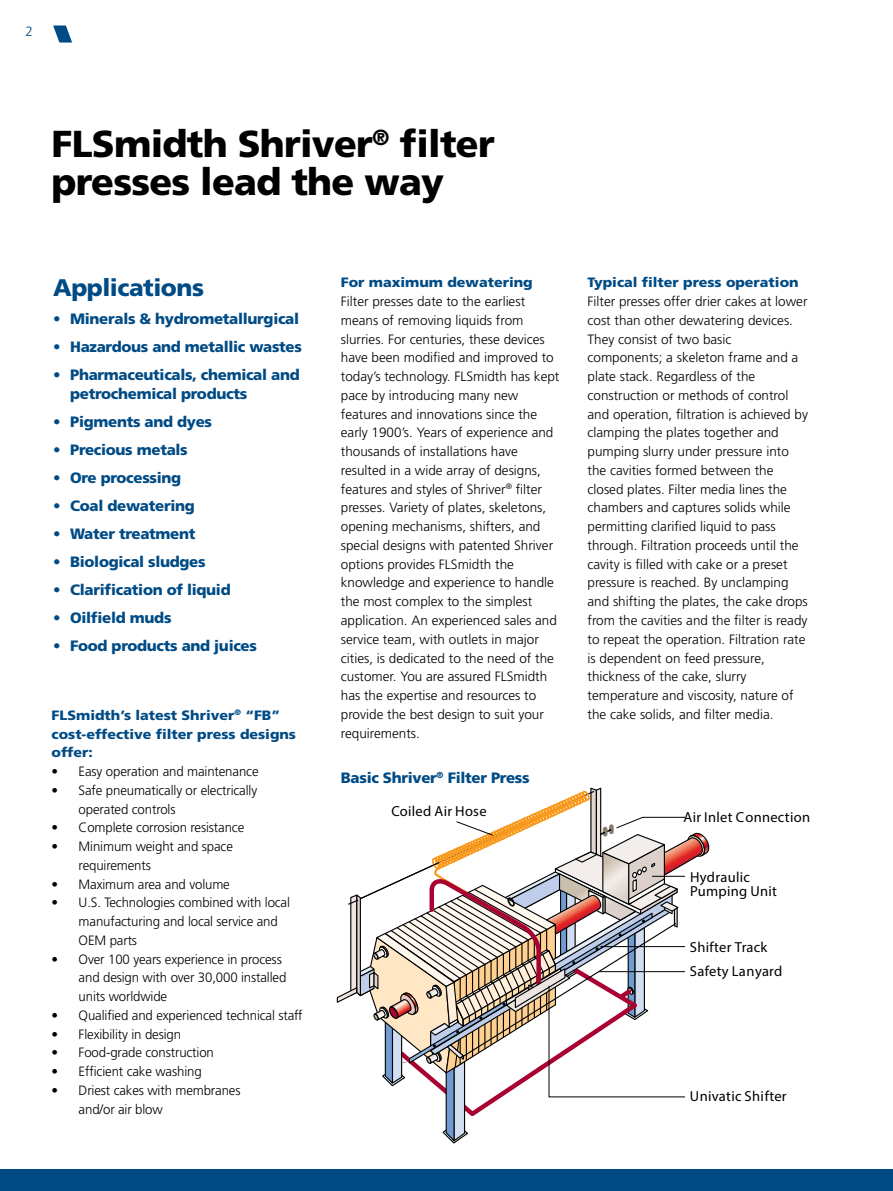
<style>
.page{position:relative;width:893px;height:1191px;background:#fff}
.page>*{position:absolute;margin:0;border:0;box-sizing:border-box;transform-origin:0 0}
.t1{font:900 37.5px/37.5px "Frutiger";letter-spacing:-.02em;color:#000}
.t2{font:900 24px "Frutiger";letter-spacing:-.02em;color:#004b85}
.t3{font:900 15px/19.5px "Frutiger";letter-spacing:-.02em;color:#004b85}
.t4{font:14.55px/14.7px "Myriad Pro";letter-spacing:.02em;color:#000101}
.t5{font:300 13.5px/18.8px "Frutiger";color:#000}
.t6{font:900 13.5px/18.8px "Frutiger";color:#004b85;scale:1.05 1}
.t7{font:300 13.5px "Frutiger";color:#004b85}
</style>
<div class="page">
<div style="left:0;top:1169px;width:893px;height:22px;background:#004b85"></div>
<svg style="left:53px;top:26px;width:19px;height:17px"></svg>
<svg style="left:336px;top:787px;width:374px;height:357px"></svg>
<p class="t7" style="left:26px;top:23px;width:9px">2</p>
<h1 class="t1" style="left:52px;top:125px;width:445px">FLSmidth Shriver<sup>®</sup> filter presses lead the way</h1>
<h2 class="t2" style="left:53px;top:272px;width:152px">Applications</h2>
<p class="t3" style="left:53px;top:308px;width:247px">• Minerals &amp; hydrometallurgical</p>
<p class="t3" style="left:53px;top:336px;width:250px">• Hazardous and metallic wastes</p>
<p class="t3" style="left:70px;top:364px;width:231px;text-indent:-17px">• Pharmaceuticals, chemical and petrochemical products</p>
<p class="t3" style="left:53px;top:412px;width:160px">• Pigments and dyes</p>
<p class="t3" style="left:53px;top:440px;width:136px">• Precious metals</p>
<p class="t3" style="left:53px;top:468px;width:130px">• Ore processing</p>
<p class="t3" style="left:53px;top:496px;width:143px">• Coal dewatering</p>
<p class="t3" style="left:53px;top:524px;width:144px">• Water treatment</p>
<p class="t3" style="left:53px;top:552px;width:154px">• Biological sludges</p>
<p class="t3" style="left:53px;top:580px;width:179px">• Clarification of liquid</p>
<p class="t3" style="left:53px;top:608px;width:120px">• Oilfield muds</p>
<p class="t3" style="left:53px;top:636px;width:205px">• Food products and juices</p>
<p class="t6" style="left:52px;top:705px;width:234px">FLSmidth’s latest Shriver<sup>®</sup> “FB” cost-effective filter press designs offer:</p>
<p class="t5" style="left:52px;top:762px;width:208px">• Easy operation and maintenance</p>
<p class="t5" style="left:79px;top:781px;width:180px;text-indent:-27px">• Safe pneumatically or electrically operated controls</p>
<p class="t5" style="left:52px;top:818px;width:194px">• Complete corrosion resistance</p>
<p class="t5" style="left:79px;top:837px;width:156px;text-indent:-27px">• Minimum weight and space requirements</p>
<p class="t5" style="left:52px;top:874px;width:180px">• Maximum area and volume</p>
<p class="t5" style="left:79px;top:893px;width:213px;text-indent:-27px">• U.S. Technologies combined with local manufacturing and local service and<br>OEM parts</p>
<p class="t5" style="left:79px;top:949px;width:209px;text-indent:-27px">• Over 100 years experience in process and design with over 30,000 installed units worldwide</p>
<p class="t5" style="left:52px;top:1006px;width:252px">• Qualified and experienced technical staff</p>
<p class="t5" style="left:52px;top:1024px;width:131px">• Flexibility in design</p>
<p class="t5" style="left:52px;top:1043px;width:164px">• Food-grade construction</p>
<p class="t5" style="left:52px;top:1062px;width:152px">• Efficient cake washing</p>
<p class="t5" style="left:79px;top:1081px;width:163px;text-indent:-27px">• Driest cakes with membranes and/or air blow</p>
<p class="t6" style="left:341px;top:273px;width:184px">For maximum dewatering</p>
<p class="t5" style="left:341px;top:292px;width:220px">Filter presses date to the earliest means of removing liquids from slurries. For centuries, these devices have been modified and improved to today’s technology. FLSmidth has kept pace by introducing many new features and innovations since the early 1900’s. Years of experience and thousands of installations have resulted in a wide array of designs, features and styles of Shriver<sup>®</sup> filter presses. Variety of plates, skeletons, opening mechanisms, shifters, and special designs with patented Shriver options provides FLSmidth the knowledge and experience to handle the most complex to the simplest application. An experienced sales and service team, with outlets in major cities, is dedicated to the need of the customer. You are assured FLSmidth has the expertise and resources to provide the best design to suit your requirements.</p>
<p class="t3" style="left:341px;top:768px;width:190px">Basic Shriver<sup>®</sup> Filter Press</p>
<p class="t4" style="left:391px;top:803px;width:97px">Coiled Air Hose</p>
<p class="t6" style="left:587px;top:273px;width:203px">Typical filter press operation</p>
<p class="t5" style="left:587px;top:292px;width:222px">Filter presses offer drier cakes at lower cost than other dewatering devices.<br>They consist of two basic components; a skeleton frame and a plate stack. Regardless of the construction or methods of control and operation, filtration is achieved by clamping the plates together and pumping slurry under pressure into the cavities formed between the closed plates. Filter media lines the chambers and captures solids while permitting clarified liquid to pass through. Filtration proceeds until the cavity is filled with cake or a preset pressure is reached. By unclamping and shifting the plates, the cake drops from the cavities and the filter is ready to repeat the operation. Filtration rate is dependent on feed pressure, thickness of the cake, slurry temperature and viscosity, nature of the cake solids, and filter media.</p>
<p class="t4" style="left:683px;top:809px;width:128px">Air Inlet Connection</p>
<p class="t4" style="left:690px;top:869px;width:88px">Hydraulic<br>Pumping Unit</p>
<p class="t4" style="left:690px;top:939px;width:79px">Shifter Track</p>
<p class="t4" style="left:690px;top:963px;width:94px">Safety Lanyard</p>
<p class="t4" style="left:690px;top:1089px;width:98px">Univatic Shifter</p>
</div>
